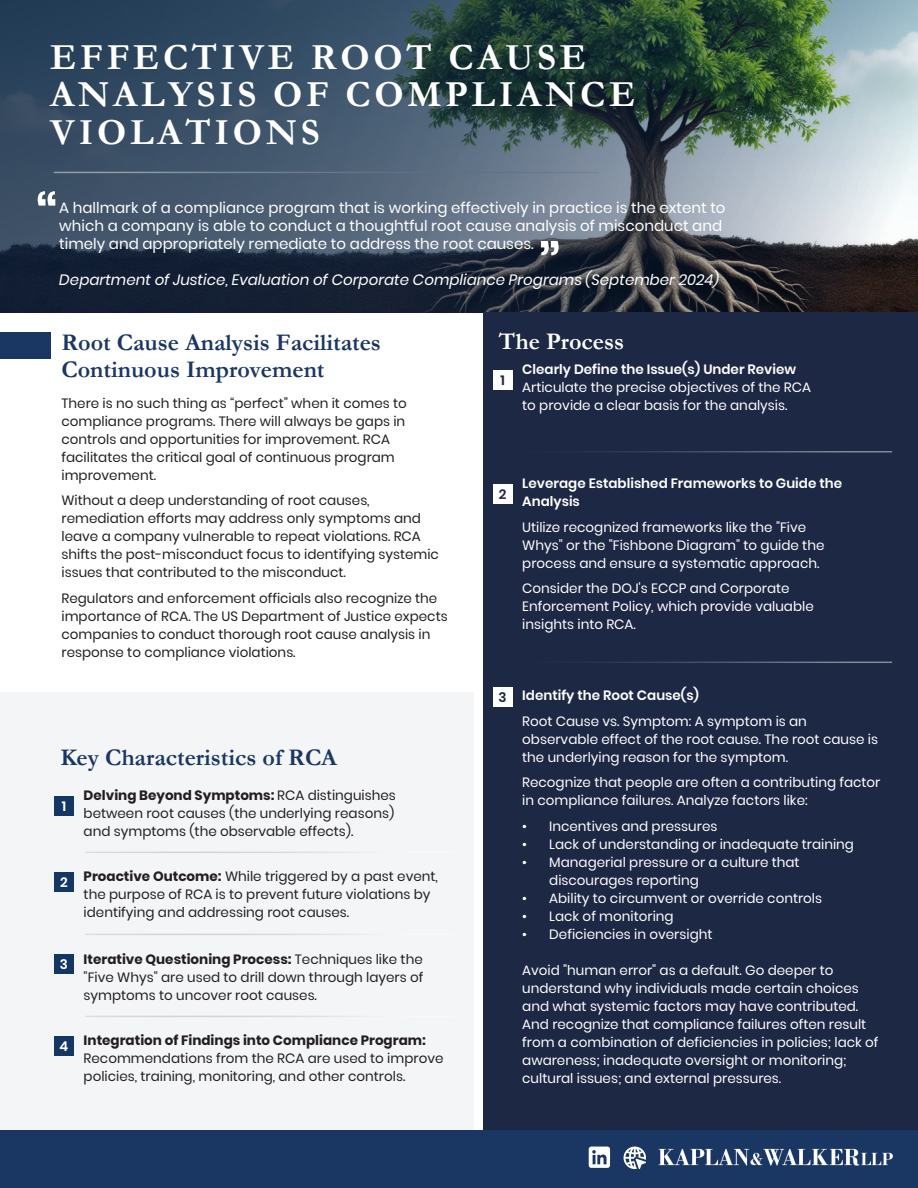
<style>
.page{position:relative;width:918px;height:1188px;background:#fff}
.page>*{position:absolute;margin:0;border:0;box-sizing:border-box;transform-origin:0 0}
.t1{font:700 37.05px/37.5px "Garamond";letter-spacing:.1em;color:#fff}
.t2{font:700 24px/27px "Garamond";color:#1a3763}
.t3{font:700 24px "Garamond";color:#fff}
.t4{font:15px/18px "Poppins";color:#fff}
.t5{font:italic 15px "Poppins";color:#fff}
.t6{font:13.5px/18px "Poppins";color:#231f20}
.t7{font:13.5px/18px "Poppins";color:#fff}
.t8{font:600 13.5px/18px "Poppins";color:#fff}
.t9{font:600 13.5px "Poppins";color:#1d2844}
.s1{font-weight:700}
.s2{font-weight:600;color:#fff}
</style>
<div class="page">
<svg style="left:0;top:0;width:918px;height:312px;background:#475964"></svg>
<div style="left:0;top:692px;width:474px;height:438px;background:#f4f5f6"></div>
<div style="left:483px;top:312px;width:435px;height:818px;background:#1d2844"></div>
<div style="left:54px;top:796px;width:20px;height:20px;background:#133762"></div>
<div style="left:54px;top:872px;width:20px;height:19px;background:#133762"></div>
<hr style="left:85px;top:852px;width:369px;height:1px;background:#fff">
<div style="left:54px;top:954px;width:20px;height:20px;background:#133762"></div>
<div style="left:54px;top:1036px;width:20px;height:19px;background:#133762"></div>
<hr style="left:85px;top:1016px;width:369px;height:1px;background:#fff">
<hr style="left:85px;top:934px;width:369px;height:1px;background:#fff">
<div style="left:0;top:332px;width:51px;height:27px;background:#1a3763"></div>
<hr style="left:54px;top:172px;width:545px;height:1px;background:#fff">
<div style="left:493px;top:370px;width:19px;height:20px;background:#fff"></div>
<hr style="left:524px;top:451px;width:368px;height:1px;background:#fff">
<div style="left:493px;top:484px;width:19px;height:20px;background:#fff"></div>
<hr style="left:524px;top:662px;width:368px;height:1px;background:#fff">
<div style="left:493px;top:687px;width:19px;height:20px;background:#fff"></div>
<div style="left:0;top:1130px;width:918px;height:58px;background:#1a3763"></div>
<svg style="left:589px;top:1147px;width:21px;height:21px"></svg>
<svg style="left:624px;top:1147px;width:22px;height:22px"></svg>
<svg style="left:38px;top:191px;width:17px;height:15px"></svg>
<svg style="left:541px;top:241px;width:18px;height:14px"></svg>
<img style="left:658px;top:1148px;width:234px;height:18px">
<h1 class="t1" style="left:50px;top:38px;width:586px">EFFECTIVE ROOT CAUSE<br>ANALYSIS OF COMPLIANCE<br>VIOLATIONS</h1>
<p class="t4" style="left:59px;top:199px;width:668px">A hallmark of a compliance program that is working effectively in practice is the extent to which a company is able to conduct a thoughtful root cause analysis of misconduct and timely and appropriately remediate to address the root causes.</p>
<p class="t5" style="left:59px;top:271px;width:662px">Department of Justice, Evaluation of Corporate Compliance Programs (September 2024)</p>
<h2 class="t2" style="left:62px;top:329px;width:321px">Root Cause Analysis Facilitates<br>Continuous Improvement</h2>
<p class="t6" style="left:62px;top:394px;width:347px">There is no such thing as “perfect” when it comes to compliance programs. There will always be gaps in controls and opportunities for improvement. RCA facilitates the critical goal of continuous program improvement.</p>
<p class="t6" style="left:62px;top:492px;width:379px">Without a deep understanding of root causes, remediation efforts may address only symptoms and leave a company vulnerable to repeat violations. RCA shifts the post-misconduct focus to identifying systemic issues that contributed to the misconduct.</p>
<p class="t6" style="left:62px;top:589px;width:388px">Regulators and enforcement officials also recognize the importance of RCA. The US Department of Justice expects companies to conduct thorough root cause analysis in response to compliance violations.</p>
<h2 class="t2" style="left:60px;top:744px;width:278px">Key Characteristics of RCA</h2>
<p class="t6" style="left:84px;top:787px;width:314px"><span class="s1">Delving Beyond Symptoms:</span> RCA distinguishes between root causes (the underlying reasons) and symptoms (the observable effects).</p>
<p class="t6" style="left:84px;top:867px;width:356px"><span class="s1">Proactive Outcome:</span> While triggered by a past event, the purpose of RCA is to prevent future violations by identifying and addressing root causes.</p>
<p class="t6" style="left:84px;top:950px;width:341px;text-align:justify;text-indent:-24px"><span class="s2">3</span> <span class="s1">Iterative Questioning Process:</span> Techniques like the "Five Whys" are used to drill down through layers of symptoms to uncover root causes.</p>
<p class="t6" style="left:84px;top:1032px;width:361px;text-indent:-24px"><span class="s2">4</span> <span class="s1">Integration of Findings into Compliance Program:<br></span>Recommendations from the RCA are used to improve policies, training, monitoring, and other controls.</p>
<p class="t8" style="left:62px;top:797px;width:6px">1</p>
<p class="t8" style="left:60px;top:873px;width:9px">2</p>
<h2 class="t3" style="left:499px;top:325px;width:127px">The Process</h2>
<p class="t9" style="left:500px;top:372px;width:6px">1</p>
<p class="t8" style="left:522px;top:361px;width:275px">Clearly Define the Issue(s) Under Review</p>
<p class="t7" style="left:522px;top:379px;width:290px">Articulate the precise objectives of the RCA to provide a clear basis for the analysis.</p>
<p class="t9" style="left:499px;top:486px;width:9px">2</p>
<p class="t8" style="left:522px;top:475px;width:321px">Leverage Established Frameworks to Guide the<br>Analysis</p>
<p class="t7" style="left:522px;top:518px;width:304px">Utilize recognized frameworks like the "Five<br>Whys" or the "Fishbone Diagram" to guide the process and ensure a systematic approach.</p>
<p class="t7" style="left:522px;top:580px;width:293px">Consider the DOJ's ECCP and Corporate<br>Enforcement Policy, which provide valuable insights into RCA.</p>
<p class="t9" style="left:499px;top:690px;width:10px">3</p>
<p class="t8" style="left:522px;top:687px;width:178px">Identify the Root Cause(s)</p>
<p class="t7" style="left:522px;top:712px;width:357px">Root Cause vs. Symptom: A symptom is an observable effect of the root cause. The root cause is the underlying reason for the symptom.</p>
<p class="t7" style="left:522px;top:774px;width:360px">Recognize that people are often a contributing factor in compliance failures. Analyze factors like:</p>
<p class="t7" style="left:522px;top:817px;width:197px">• Incentives and pressures</p>
<p class="t7" style="left:522px;top:835px;width:333px">• Lack of understanding or inadequate training</p>
<p class="t7" style="left:549px;top:853px;width:252px;text-indent:-27px">• Managerial pressure or a culture that discourages reporting</p>
<p class="t7" style="left:522px;top:889px;width:301px">• Ability to circumvent or override controls</p>
<p class="t7" style="left:522px;top:907px;width:153px">• Lack of monitoring</p>
<p class="t7" style="left:522px;top:925px;width:192px">• Deficiencies in oversight</p>
<p class="t7" style="left:522px;top:961px;width:358px">Avoid "human error" as a default. Go deeper to understand why individuals made certain choices and what systemic factors may have contributed.<br>And recognize that compliance failures often result from a combination of deficiencies in policies; lack of awareness; inadequate oversight or monitoring; cultural issues; and external pressures.</p>
</div>
